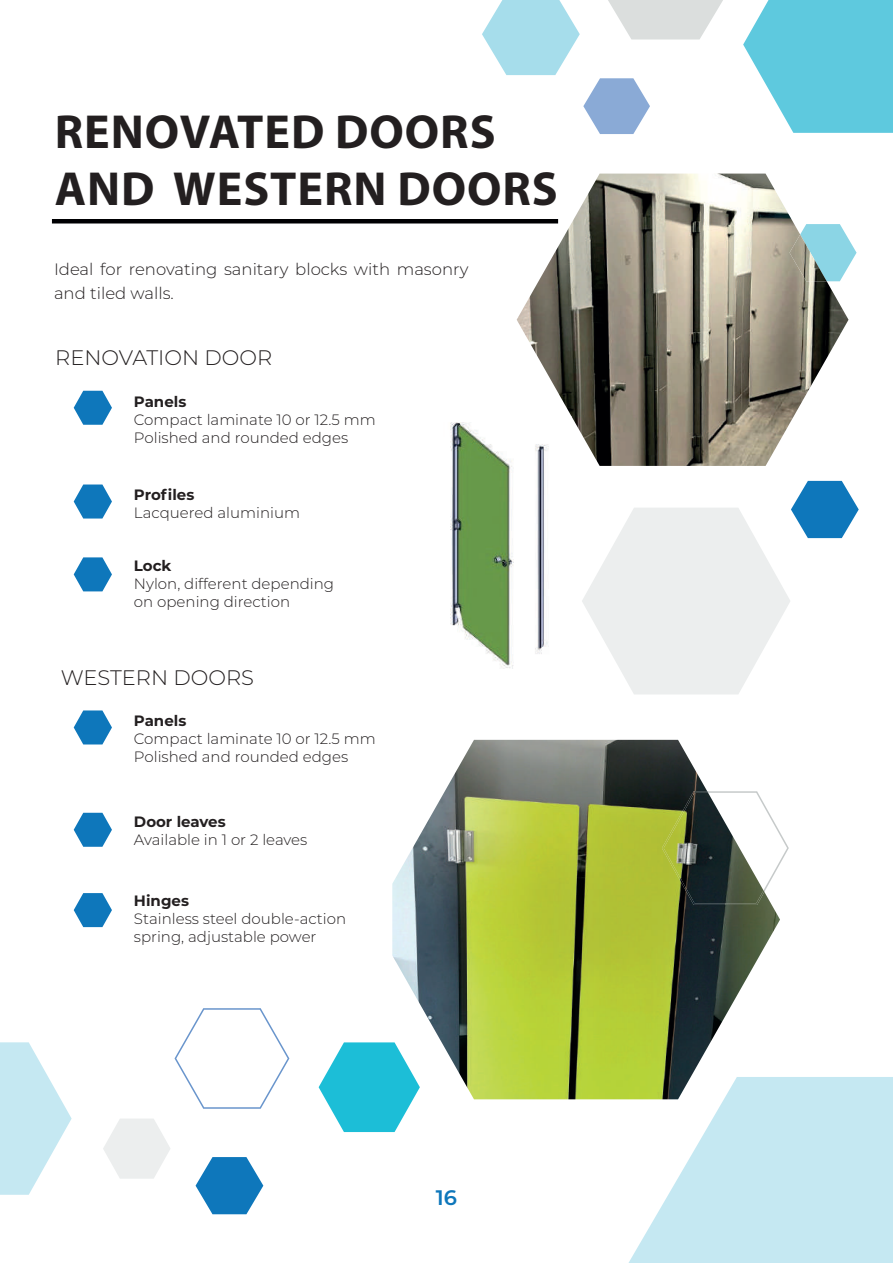
<style>
.page{position:relative;width:893px;height:1263px;background:#fff}
.page>*{position:absolute;margin:0;border:0;box-sizing:border-box;transform-origin:0 0}
.t1{font:700 48px/57.6px "Myriad Pro";letter-spacing:.02em;color:#231f20}
.t2{font:300 21px "Montserrat";color:#231f20}
.t3{font:600 21px "Montserrat";color:#0e77bb}
.t4{font:300 16.5px/24px "Montserrat";color:#231f20}
.t5{font:300 15px/18px "Montserrat";color:#231f20}
.t6{font:700 15px "Montserrat";color:#231f20}
</style>
<div class="page">
<svg style="left:74px;top:391px;width:38px;height:34px"></svg>
<svg style="left:74px;top:484px;width:38px;height:34px"></svg>
<svg style="left:74px;top:557px;width:38px;height:34px"></svg>
<svg style="left:74px;top:710px;width:38px;height:34px"></svg>
<svg style="left:74px;top:813px;width:38px;height:34px"></svg>
<svg style="left:74px;top:893px;width:38px;height:34px"></svg>
<svg style="left:780px;top:833px;width:9px;height:31px"></svg>
<svg style="left:848px;top:238px;width:9px;height:29px"></svg>
<svg style="left:175px;top:1008px;width:114px;height:101px"></svg>
<svg style="left:196px;top:1157px;width:67px;height:57px"></svg>
<svg style="left:628px;top:1077px;width:265px;height:186px;fill:#c5e8f2"></svg>
<img style="left:392px;top:740px;width:388px;height:359px">
<img style="left:662px;top:791px;width:102px;height:114px">
<svg style="left:0;top:1042px;width:72px;height:153px"></svg>
<svg style="left:319px;top:1042px;width:101px;height:90px"></svg>
<img style="left:517px;top:174px;width:331px;height:292px">
<img style="left:789px;top:235px;width:38px;height:46px">
<img style="left:450px;top:416px;width:122px;height:253px">
<svg style="left:103px;top:1119px;width:67px;height:60px"></svg>
<svg style="left:743px;top:0;width:150px;height:133px;background:#75d0e2"></svg>
<svg style="left:482px;top:0;width:241px;height:134px"></svg>
<svg style="left:582px;top:481px;width:277px;height:213px"></svg>
<hr style="left:52px;top:219px;width:506px;height:4px;background:#000002">
<h1 class="t1" style="left:55px;top:101px;width:505px">RENOVATED DOORS<br>AND WESTERN DOORS</h1>
<p class="t4" style="left:54px;top:257px;width:416px">Ideal for renovating sanitary blocks with masonry and tiled walls.</p>
<h2 class="t2" style="left:55px;top:344px;width:218px">RENOVATION DOOR</h2>
<p class="t6" style="left:134px;top:390px;width:54px">Panels</p>
<p class="t5" style="left:134px;top:410px;width:243px">Compact laminate 10 or 12.5 mm<br>Polished and rounded edges</p>
<p class="t6" style="left:134px;top:484px;width:62px">Profiles</p>
<p class="t5" style="left:134px;top:503px;width:168px">Lacquered aluminium</p>
<p class="t6" style="left:134px;top:555px;width:39px">Lock</p>
<p class="t5" style="left:134px;top:574px;width:202px">Nylon, different depending on opening direction</p>
<h2 class="t2" style="left:61px;top:663px;width:195px">WESTERN DOORS</h2>
<p class="t6" style="left:134px;top:710px;width:54px">Panels</p>
<p class="t5" style="left:134px;top:729px;width:243px">Compact laminate 10 or 12.5 mm<br>Polished and rounded edges</p>
<p class="t6" style="left:134px;top:811px;width:93px">Door leaves</p>
<p class="t5" style="left:134px;top:830px;width:175px">Available in 1 or 2 leaves</p>
<p class="t6" style="left:134px;top:890px;width:57px">Hinges</p>
<p class="t5" style="left:134px;top:909px;width:214px">Stainless steel double-action spring, adjustable power</p>
<h2 class="t3" style="left:436px;top:1183px;width:23px">16</h2>
</div>
